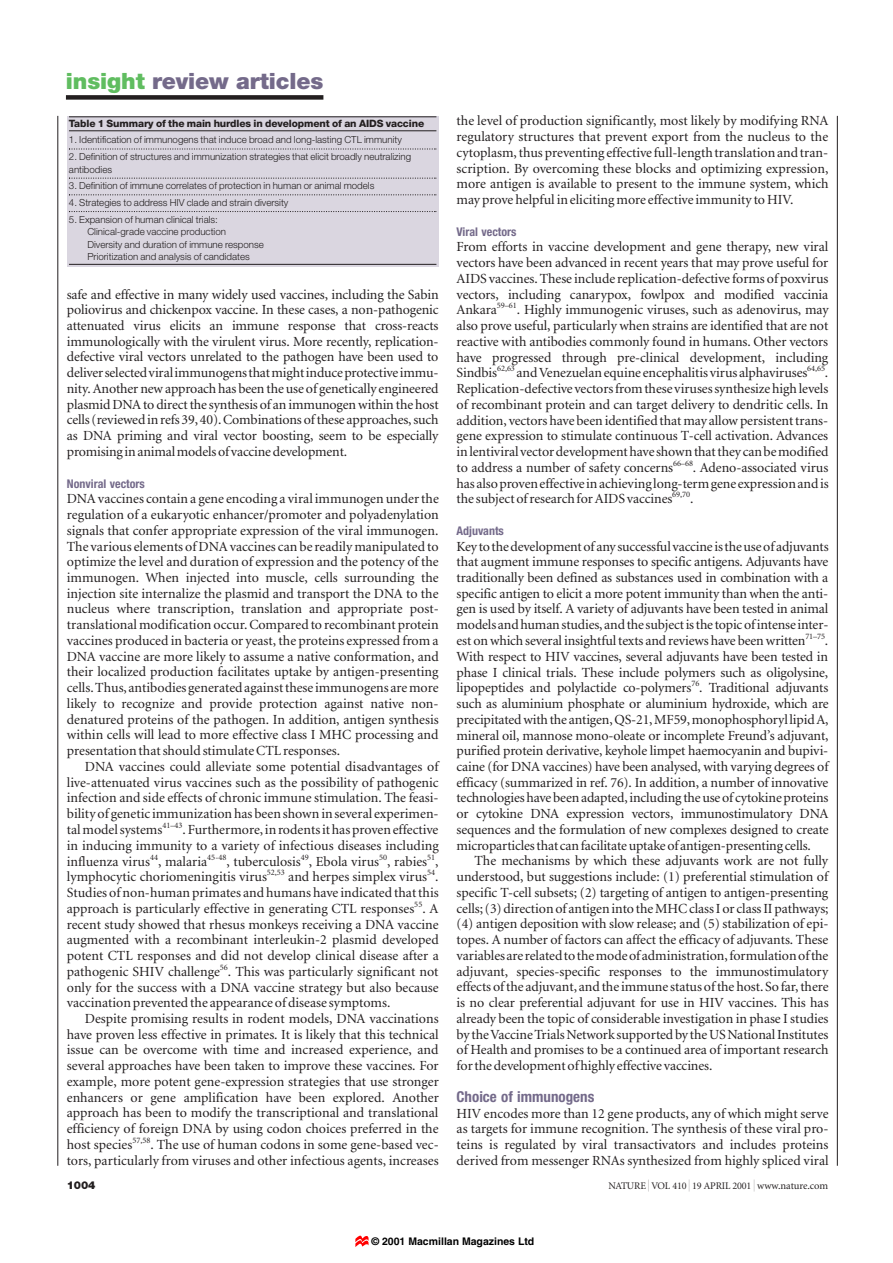
<style>
.page{position:relative;width:893px;height:1263px;background:#fff}
.page>*{position:absolute;margin:0;border:0;box-sizing:border-box;transform-origin:0 0}
.t1{font:900 22.5px "Helvetica Neue";letter-spacing:-.005em;color:#746a8a}
.t2{font:700 condensed 15px "Helvetica Neue";color:#746a8a}
.t3{font:13.95px/15.8px "Minion";letter-spacing:-.005em;color:#231f20;text-align:justify}
.t4{font:700 condensed 12px "Helvetica Neue";color:#746a8a}
.t5{font:900 10.8px "Helvetica Neue";color:#231f20}
.t6{font:700 10.5px "Helvetica";color:#000}
.t7{font:800 10.2px "Helvetica Neue";letter-spacing:-.01em;color:#231f20}
.t8{font:10.2px "Minion";letter-spacing:-.015em;color:#231f20}
.t9{font:300 9.75px/12.5px "Helvetica Neue";color:#231f20}
.s1{color:#60bd60}
.s2{font-family:"Helvetica Neue";font-weight:200;font-size:12px}
.s3{font-size:10.5px}
</style>
<div class="page">
<div style="left:66px;top:95px;width:257px;height:5px;background:#231f20"></div>
<hr style="left:58px;top:116px;width:1px;height:1050px;background:#231f20">
<hr style="left:837px;top:116px;width:1px;height:1050px;background:#231f20">
<div style="left:67px;top:117px;width:371px;height:150px;background:#dad6e0"></div>
<hr style="left:69px;top:117px;width:367px;height:1px;background:#231f20">
<hr style="left:69px;top:131px;width:367px;height:1px;background:#231f20">
<svg style="left:69px;top:148px;width:367px;height:2px"></svg>
<svg style="left:69px;top:178px;width:367px;height:1px"></svg>
<svg style="left:69px;top:194px;width:367px;height:1px"></svg>
<svg style="left:69px;top:211px;width:367px;height:1px"></svg>
<hr style="left:69px;top:264px;width:367px;height:1px;background:#231f20">
<svg style="left:355px;top:1236px;width:13px;height:11px"></svg>
<h1 class="t1" style="left:66px;top:72px;width:259px"><span class="s1">insight</span> review articles</h1>
<p class="t7" style="left:69px;top:119px;width:357px">Table 1 Summary of the main hurdles in development of an AIDS vaccine</p>
<p class="t9" style="left:69px;top:135px;width:334px">1. Identification of immunogens that induce broad and long-lasting CTL immunity</p>
<p class="t9" style="left:69px;top:151px;width:344px">2. Definition of structures and immunization strategies that elicit broadly neutralizing antibodies</p>
<p class="t9" style="left:69px;top:181px;width:307px">3. Definition of immune correlates of protection in human or animal models</p>
<p class="t9" style="left:69px;top:197px;width:221px">4. Strategies to address HIV clade and strain diversity</p>
<p class="t9" style="left:87px;top:214px;width:178px;text-indent:-18px">5. Expansion of human clinical trials:<br>Clinical-grade vaccine production<br>Diversity and duration of immune response Prioritization and analysis of candidates</p>
<p class="t3" style="left:67px;top:287px;width:373px">safe and effective in many widely used vaccines, including the Sabin poliovirus and chickenpox vaccine. In these cases, a non-pathogenic attenuated virus elicits an immune response that cross-reacts immunologically with the virulent virus. More recently, replication&shy;defective viral vectors unrelated to the pathogen have been used to deliver selected viral immunogens that might induce protective immu&shy;nity. Another new approach has been the use of genetically engineered plasmid DNA to direct the synthesis of an immunogen within the host cells (reviewed in refs 39, 40). Combinations of these approaches, such as DNA priming and viral vector boosting, seem to be especially promising in animal models of vaccine development.</p>
<p class="t4" style="left:67px;top:479px;width:80px">Nonviral vectors</p>
<p class="t3" style="left:67px;top:492px;width:373px">DNA vaccines contain a gene encoding a viral immunogen under the regulation of a eukaryotic enhancer/promoter and polyadenylation signals that confer appropriate expression of the viral immunogen.<br>The various elements of DNA vaccines can be readily manipulated to optimize the level and duration of expression and the potency of the immunogen. When injected into muscle, cells surrounding the injection site internalize the plasmid and transport the DNA to the nucleus where transcription, translation and appropriate post&shy;translational modification occur. Compared to recombinant protein vaccines produced in bacteria or yeast, the proteins expressed from a DNA vaccine are more likely to assume a native conformation, and their localized production facilitates uptake by antigen-presenting cells. Thus, antibodies generated against these immunogens are more likely to recognize and provide protection against native non&shy;denatured proteins of the pathogen. In addition, antigen synthesis within cells will lead to more effective class I MHC processing and presentation that should stimulate CTL responses.</p>
<p class="t3" style="left:67px;top:760px;width:373px;text-indent:18px">DNA vaccines could alleviate some potential disadvantages of live-attenuated virus vaccines such as the possibility of pathogenic infection and side effects of chronic immune stimulation. The feasi&shy;bility of genetic immunization has been shown in several experimen&shy;tal model systems<sup>41–43</sup>. Furthermore, in rodents it has proven effective in inducing immunity to a variety of infectious diseases including influenza virus<sup>44</sup>, malaria<sup>45-48</sup>, tuberculosis<sup>49</sup>, Ebola virus<sup>50</sup>, rabies<sup>51</sup>, lymphocytic choriomeningitis virus<sup>52,53</sup> and herpes simplex virus<sup>54</sup>.<br>Studies of non-human primates and humans have indicated that this approach is particularly effective in generating CTL responses<sup>55</sup>. A recent study showed that rhesus monkeys receiving a DNA vaccine augmented with a recombinant interleukin-2 plasmid developed potent CTL responses and did not develop clinical disease after a pathogenic SHIV challenge<sup>56</sup>. This was particularly significant not only for the success with a DNA vaccine strategy but also because vaccination prevented the appearance of disease symptoms.</p>
<p class="t3" style="left:67px;top:1012px;width:373px;text-indent:18px">Despite promising results in rodent models, DNA vaccinations have proven less effective in primates. It is likely that this technical issue can be overcome with time and increased experience, and several approaches have been taken to improve these vaccines. For example, more potent gene-expression strategies that use stronger enhancers or gene amplification have been explored. Another approach has been to modify the transcriptional and translational efficiency of foreign DNA by using codon choices preferred in the host species<sup>57,58</sup>. The use of human codons in some gene-based vec&shy;tors, particularly from viruses and other infectious agents, increases</p>
<p class="t3" style="left:456px;top:114px;width:373px">the level of production significantly, most likely by modifying RNA regulatory structures that prevent export from the nucleus to the cytoplasm, thus preventing effective full-length translation and tran&shy;scription. By overcoming these blocks and optimizing expression, more antigen is available to present to the immune system, which may prove helpful in eliciting more effective immunity to HIV.</p>
<p class="t4" style="left:456px;top:227px;width:61px">Viral vectors</p>
<p class="t3" style="left:456px;top:240px;width:373px">From efforts in vaccine development and gene therapy, new viral vectors have been advanced in recent years that may prove useful for AIDS vaccines. These include replication-defective forms of poxvirus vectors, including canarypox, fowlpox and modified vaccinia Ankara<sup>59–61</sup>. Highly immunogenic viruses, such as adenovirus, may also prove useful, particularly when strains are identified that are not reactive with antibodies commonly found in humans. Other vectors have progressed through pre-clinical development, including Sindbis<sup>62,63</sup> and Venezuelan equine encephalitis virus alphaviruses<sup>64,65</sup>.<br>Replication-defective vectors from these viruses synthesize high levels of recombinant protein and can target delivery to dendritic cells. In addition, vectors have been identified that may allow persistent trans&shy;gene expression to stimulate continuous T-cell activation. Advances in lentiviral vector development have shown that they can be modified to address a number of safety concerns<sup>66–68</sup>. Adeno-associated virus has also proven effective in achieving long-term gene expression and is the subject of research for AIDS vaccines<sup>69,70</sup>.</p>
<p class="t4" style="left:456px;top:526px;width:49px">Adjuvants</p>
<p class="t3" style="left:456px;top:539px;width:373px">Key to the development of any successful vaccine is the use of adjuvants that augment immune responses to specific antigens. Adjuvants have traditionally been defined as substances used in combination with a specific antigen to elicit a more potent immunity than when the anti&shy;gen is used by itself. A variety of adjuvants have been tested in animal models and human studies, and the subject is the topic of intense inter&shy;est on which several insightful texts and reviews have been written<sup>71–75</sup>.<br>With respect to HIV vaccines, several adjuvants have been tested in phase I clinical trials. These include polymers such as oligolysine, lipopeptides and polylactide co-polymers<sup>76</sup>. Traditional adjuvants such as aluminium phosphate or aluminium hydroxide, which are precipitated with the antigen, QS-21, MF59, monophosphoryl lipid A, mineral oil, mannose mono-oleate or incomplete Freund’s adjuvant, purified protein derivative, keyhole limpet haemocyanin and bupivi&shy;caine (for DNA vaccines) have been analysed, with varying degrees of efficacy (summarized in ref. 76). In addition, a number of innovative technologies have been adapted, including the use of cytokine proteins or cytokine DNA expression vectors, immunostimulatory DNA sequences and the formulation of new complexes designed to create microparticles that can facilitate uptake of antigen-presenting cells.</p>
<p class="t3" style="left:456px;top:854px;width:373px;text-indent:18px">The mechanisms by which these adjuvants work are not fully understood, but suggestions include: (1) preferential stimulation of specific T-cell subsets; (2) targeting of antigen to antigen-presenting cells; (3) direction of antigen into the MHC class I or class II pathways; (4) antigen deposition with slow release; and (5) stabilization of epi&shy;topes. A number of factors can affect the efficacy of adjuvants. These variables are related to the mode of administration, formulation of the adjuvant, species-specific responses to the immunostimulatory effects of the adjuvant, and the immune status of the host. So far, there is no clear preferential adjuvant for use in HIV vaccines. This has already been the topic of considerable investigation in phase I studies by the Vaccine Trials Network supported by the US National Institutes of Health and promises to be a continued area of important research for the development of highly effective vaccines.</p>
<p class="t2" style="left:456px;top:1091px;width:139px">Choice of immunogens</p>
<p class="t3" style="left:456px;top:1106px;width:373px">HIV encodes more than 12 gene products, any of which might serve as targets for immune recognition. The synthesis of these viral pro&shy;teins is regulated by viral transactivators and includes proteins derived from messenger RNAs synthesized from highly spliced viral</p>
<p class="t5" style="left:67px;top:1181px;width:30px">1004</p>
<p class="t8" style="left:608px;top:1182px;width:221px">NATURE <span class="s2">|</span> VOL 410 <span class="s2">|</span> 19 APRIL 2001 <span class="s2">|</span> <span class="s3">www.nature.com</span></p>
<p class="t6" style="left:371px;top:1238px;width:164px">© 2001 Macmillan Magazines Ltd</p>
</div>
